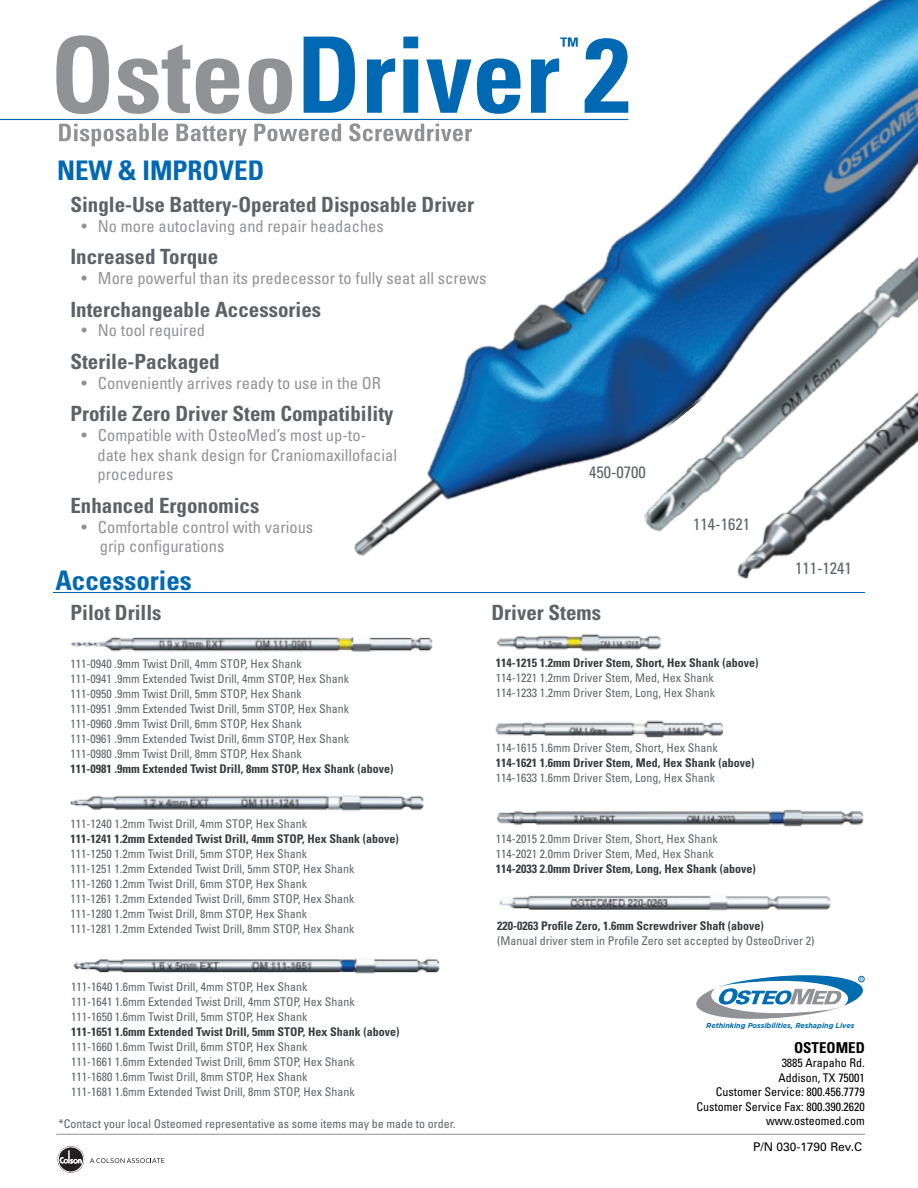
<style>
.page{position:relative;width:918px;height:1188px;background:#fff}
.page>*{position:absolute;margin:0;border:0;box-sizing:border-box;transform-origin:0 0}
.Screw_Descr{font:700 condensed 27px "Univers LT Std";color:#0168b3}
.Screw_Descr-2{font:700 condensed 21px "Univers LT Std";color:#5c6266}
.subtitles{font:700 condensed 21px "Univers LT Std";color:#5c6266}
.Screw_Descr-3{font:condensed 16.5px/19.8px "Univers LT Std";color:#919295}
.subtitles-2{font:condensed 16.5px "Univers LT Std";color:#5e6568}
.body_white{font:700 condensed 15px "Univers LT Std";color:#000001}
.subtitles-3{font:condensed 12px "Univers LT Std";color:#5e6568}
.subtitles-4{font:700 condensed 12px "Univers LT Std";color:#353d3f}
.body_white-2{font:condensed 12px "Univers LT Std";color:#000001}
.body_white-3{font:12px "Univers LT Std";color:#000001}
.t1{font:italic 700 7.2px "Gotham";letter-spacing:-.005em;color:#006db0}
</style>
<div class="page">
<hr style="left:53px;top:592px;width:812px;height:1px;background:#0168b3">
<svg style="left:57px;top:1146px;width:107px;height:27px"></svg>
<svg style="left:696px;top:975px;width:168px;height:44px"></svg>
<hr style="left:56px;top:1134px;width:809px;height:1px;background:#919295">
<svg style="left:56px;top:35px;width:53px;height:79px"></svg>
<svg style="left:118px;top:44px;width:72px;height:70px"></svg>
<svg style="left:196px;top:58px;width:44px;height:56px"></svg>
<svg style="left:249px;top:58px;width:37px;height:56px"></svg>
<svg style="left:59px;top:124px;width:90px;height:22px"></svg>
<hr style="left:152px;top:124px;width:3px;height:17px;background:#919295">
<svg style="left:158px;top:129px;width:10px;height:12px"></svg>
<svg style="left:176px;top:124px;width:71px;height:22px"></svg>
<svg style="left:254px;top:124px;width:32px;height:17px"></svg>
<hr style="left:0;top:119px;width:628px;height:1px;background:#0168b3">
<img style="left:286px;top:0;width:632px;height:556px">
<img style="left:496px;top:721px;width:227px;height:17px">
<img style="left:496px;top:634px;width:165px;height:18px">
<img style="left:584px;top:208px;width:334px;height:330px">
<img style="left:500px;top:895px;width:331px;height:16px">
<img style="left:710px;top:226px;width:208px;height:353px">
<img style="left:70px;top:636px;width:363px;height:16px">
<img style="left:70px;top:795px;width:354px;height:16px">
<img style="left:73px;top:958px;width:367px;height:15px">
<img style="left:496px;top:809px;width:368px;height:18px">
<p class="Screw_Descr" style="left:57px;top:154px;width:209px">NEW &amp; IMPROVED</p>
<p class="Screw_Descr-2" style="left:70px;top:192px;width:405px">Single-Use Battery-Operated Disposable Driver</p>
<p class="Screw_Descr-3" style="left:81px;top:216px;width:304px">• No more autoclaving and repair headaches</p>
<p class="Screw_Descr-2" style="left:70px;top:244px;width:149px">Increased Torque</p>
<p class="Screw_Descr-3" style="left:81px;top:268px;width:407px">• More powerful than its predecessor to fully seat all screws</p>
<p class="Screw_Descr-2" style="left:70px;top:296px;width:252px">Interchangeable Accessories</p>
<p class="Screw_Descr-3" style="left:81px;top:320px;width:125px">• No tool required</p>
<p class="Screw_Descr-2" style="left:70px;top:348px;width:151px">Sterile-Packaged</p>
<p class="Screw_Descr-3" style="left:81px;top:373px;width:301px">• Conveniently arrives ready to use in the OR</p>
<p class="Screw_Descr-2" style="left:70px;top:401px;width:325px">Profile Zero Driver Stem Compatibility</p>
<p class="Screw_Descr-3" style="left:97px;top:425px;width:301px;text-indent:-16px">• Compatible with OsteoMed’s most up-to&shy;date hex shank design for Craniomaxillofacial</p>
<p class="Screw_Descr-3" style="left:97px;top:464px;width:78px">procedures</p>
<p class="Screw_Descr-2" style="left:70px;top:492px;width:190px">Enhanced Ergonomics</p>
<p class="Screw_Descr-3" style="left:81px;top:517px;width:233px">• Comfortable control with various</p>
<p class="Screw_Descr-3" style="left:100px;top:536px;width:126px">grip configurations</p>
<p class="Screw_Descr" style="left:56px;top:563px;width:138px">Accessories</p>
<p class="subtitles-2" style="left:589px;top:461px;width:58px">450-0700</p>
<p class="subtitles" style="left:71px;top:599px;width:93px">Pilot Drills</p>
<p class="subtitles" style="left:491px;top:599px;width:111px">Driver Stems</p>
<p class="subtitles-2" style="left:693px;top:514px;width:58px">114-1621</p>
<p class="subtitles-3" style="left:71px;top:657px;width:233px">111-0940 .9mm Twist Drill, 4mm STOP, Hex Shank</p>
<p class="subtitles-3" style="left:71px;top:672px;width:280px">111-0941 .9mm Extended Twist Drill, 4mm STOP, Hex Shank</p>
<p class="subtitles-3" style="left:71px;top:687px;width:233px">111-0950 .9mm Twist Drill, 5mm STOP, Hex Shank</p>
<p class="subtitles-3" style="left:71px;top:702px;width:280px">111-0951 .9mm Extended Twist Drill, 5mm STOP, Hex Shank</p>
<p class="subtitles-3" style="left:71px;top:717px;width:233px">111-0960 .9mm Twist Drill, 6mm STOP, Hex Shank</p>
<p class="subtitles-3" style="left:71px;top:732px;width:280px">111-0961 .9mm Extended Twist Drill, 6mm STOP, Hex Shank</p>
<p class="subtitles-3" style="left:71px;top:747px;width:233px">111-0980 .9mm Twist Drill, 8mm STOP, Hex Shank</p>
<p class="subtitles-4" style="left:71px;top:762px;width:325px">111-0981 .9mm Extended Twist Drill, 8mm STOP, Hex Shank (above)</p>
<p class="subtitles-4" style="left:496px;top:655px;width:264px">114-1215 1.2mm Driver Stem, Short, Hex Shank (above)</p>
<p class="subtitles-3" style="left:496px;top:670px;width:219px">114-1221 1.2mm Driver Stem, Med, Hex Shank</p>
<p class="subtitles-3" style="left:496px;top:685px;width:221px">114-1233 1.2mm Driver Stem, Long, Hex Shank</p>
<p class="subtitles-3" style="left:496px;top:740px;width:223px">114-1615 1.6mm Driver Stem, Short, Hex Shank</p>
<p class="subtitles-4" style="left:496px;top:756px;width:260px">114-1621 1.6mm Driver Stem, Med, Hex Shank (above)</p>
<p class="subtitles-3" style="left:496px;top:770px;width:221px">114-1633 1.6mm Driver Stem, Long, Hex Shank</p>
<p class="subtitles-2" style="left:795px;top:557px;width:58px">111-1241</p>
<p class="subtitles-3" style="left:70px;top:816px;width:238px">111-1240 1.2mm Twist Drill, 4mm STOP, Hex Shank</p>
<p class="subtitles-4" style="left:70px;top:831px;width:330px">111-1241 1.2mm Extended Twist Drill, 4mm STOP, Hex Shank (above)</p>
<p class="subtitles-3" style="left:70px;top:846px;width:238px">111-1250 1.2mm Twist Drill, 5mm STOP, Hex Shank</p>
<p class="subtitles-3" style="left:70px;top:861px;width:285px">111-1251 1.2mm Extended Twist Drill, 5mm STOP, Hex Shank</p>
<p class="subtitles-3" style="left:70px;top:876px;width:238px">111-1260 1.2mm Twist Drill, 6mm STOP, Hex Shank</p>
<p class="subtitles-3" style="left:70px;top:891px;width:285px">111-1261 1.2mm Extended Twist Drill, 6mm STOP, Hex Shank</p>
<p class="subtitles-3" style="left:70px;top:906px;width:238px">111-1280 1.2mm Twist Drill, 8mm STOP, Hex Shank</p>
<p class="subtitles-3" style="left:70px;top:921px;width:285px">111-1281 1.2mm Extended Twist Drill, 8mm STOP, Hex Shank</p>
<p class="subtitles-3" style="left:71px;top:979px;width:238px">111-1640 1.6mm Twist Drill, 4mm STOP, Hex Shank</p>
<p class="subtitles-3" style="left:71px;top:994px;width:285px">111-1641 1.6mm Extended Twist Drill, 4mm STOP, Hex Shank</p>
<p class="subtitles-3" style="left:71px;top:1009px;width:238px">111-1650 1.6mm Twist Drill, 5mm STOP, Hex Shank</p>
<p class="subtitles-4" style="left:71px;top:1024px;width:330px">111-1651 1.6mm Extended Twist Drill, 5mm STOP, Hex Shank (above)</p>
<p class="subtitles-3" style="left:71px;top:1039px;width:238px">111-1660 1.6mm Twist Drill, 6mm STOP, Hex Shank</p>
<p class="subtitles-3" style="left:71px;top:1054px;width:285px">111-1661 1.6mm Extended Twist Drill, 6mm STOP, Hex Shank</p>
<p class="subtitles-3" style="left:71px;top:1069px;width:238px">111-1680 1.6mm Twist Drill, 8mm STOP, Hex Shank</p>
<p class="subtitles-3" style="left:71px;top:1084px;width:285px">111-1681 1.6mm Extended Twist Drill, 8mm STOP, Hex Shank</p>
<p class="subtitles-3" style="left:59px;top:1117px;width:399px">*Contact your local Osteomed representative as some items may be made to order.</p>
<p class="subtitles-3" style="left:496px;top:831px;width:223px">114-2015 2.0mm Driver Stem, Short, Hex Shank</p>
<p class="subtitles-3" style="left:496px;top:846px;width:219px">114-2021 2.0mm Driver Stem, Med, Hex Shank</p>
<p class="subtitles-4" style="left:496px;top:861px;width:261px">114-2033 2.0mm Driver Stem, Long, Hex Shank (above)</p>
<p class="subtitles-4" style="left:497px;top:919px;width:268px">220-0263 Profile Zero, 1.6mm Screwdriver Shaft (above)</p>
<p class="subtitles-3" style="left:497px;top:933px;width:319px">(Manual driver stem in Profile Zero set accepted by OsteoDriver 2)</p>
<p class="t1" style="left:706px;top:1021px;width:150px">Rethinking Possibilities, Reshaping Lives</p>
<p class="body_white" style="left:794px;top:1038px;width:72px">OSTEOMED</p>
<p class="body_white-2" style="left:782px;top:1056px;width:85px">3885 Arapaho Rd.</p>
<p class="body_white-2" style="left:778px;top:1070px;width:88px">Addison, TX 75001</p>
<p class="body_white-2" style="left:716px;top:1084px;width:151px">Customer Service: 800.456.7779</p>
<p class="body_white-2" style="left:696px;top:1099px;width:170px">Customer Service Fax: 800.390.2620</p>
<p class="body_white-2" style="left:766px;top:1113px;width:100px">www.osteomed.com</p>
<p class="body_white-3" style="left:753px;top:1140px;width:110px">P/N 030-1790 Rev.C</p>
</div>
